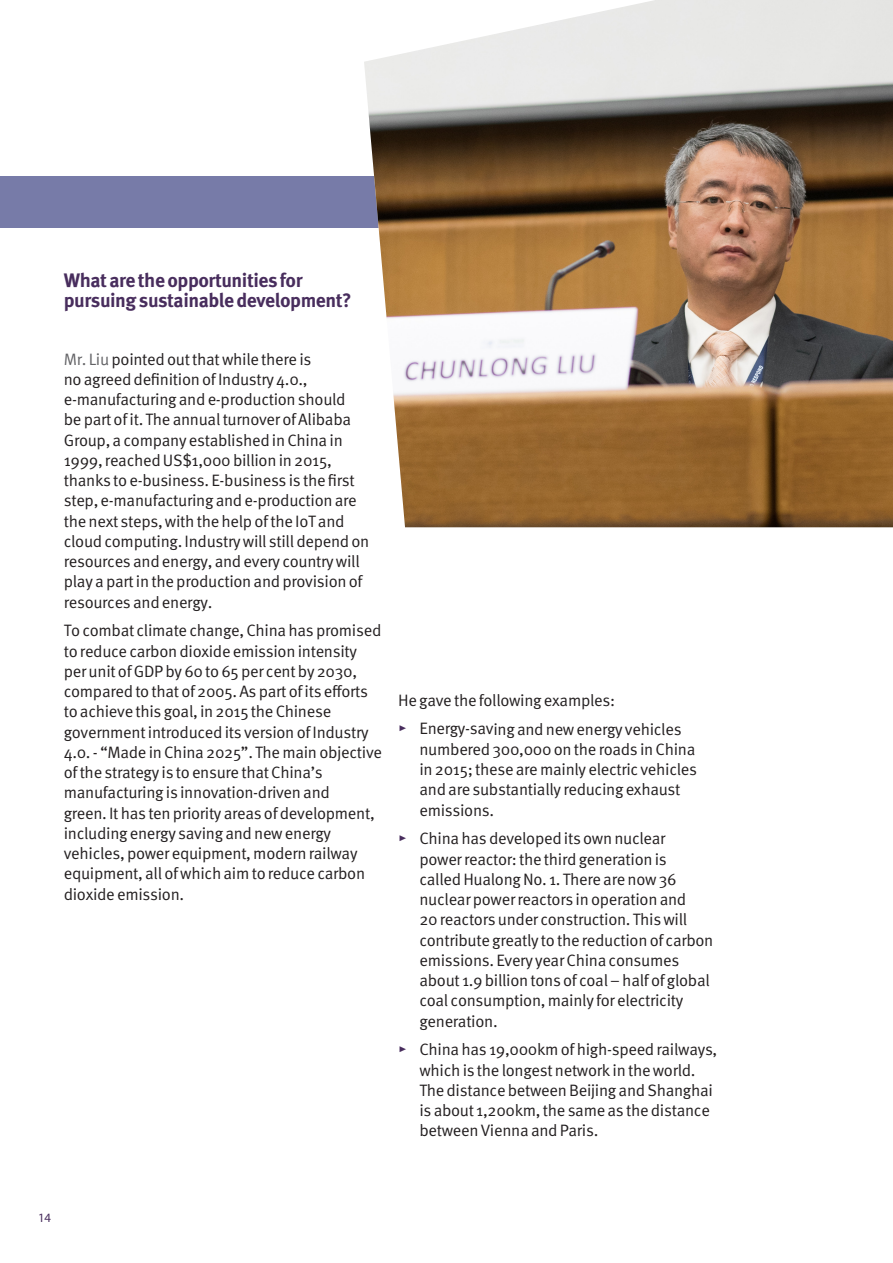
<style>
.page{position:relative;width:893px;height:1263px;background:#fff}
.page>*{position:absolute;margin:0;border:0;box-sizing:border-box;transform-origin:0 0}
.text__debated_issu{font:700 19.5px/20.2px "Meta Pro";letter-spacing:-.025em;color:#482d5d}
.text_11_13_5_Meta{font:16.5px/20.2px "Meta Pro";letter-spacing:-.02em;color:#231f20}
.t1{font:12.75px "Myriad Pro";color:#482d5d}
.s1{color:#636366}
.s2{color:#482d5d}
</style>
<div class="page">
<div style="left:0;top:176px;width:464px;height:51px;background:#777ba8"></div>
<img style="left:364px;top:0;width:529px;height:527px">
<p class="text__debated_issu" style="left:64px;top:271px;width:289px">What are the opportunities for pursuing sustainable development?</p>
<p class="text_11_13_5_Meta" style="left:64px;top:349px;width:307px"><span class="s1">Mr. Liu</span> pointed out that while there is<br>no agreed definition of Industry 4.0., e-manufacturing and e-production should<br>be part of it. The annual turnover of Alibaba Group, a company established in China in 1999, reached US$1,000 billion in 2015, thanks to e-business. E-business is the first step, e-manufacturing and e-production are the next steps, with the help of the IoT and cloud computing. Industry will still depend on resources and energy, and every country will play a part in the production and provision of resources and energy.</p>
<p class="text_11_13_5_Meta" style="left:64px;top:621px;width:320px">To combat climate change, China has promised to reduce carbon dioxide emission intensity per unit of GDP by 60 to 65 per cent by 2030, compared to that of 2005. As part of its efforts to achieve this goal, in 2015 the Chinese government introduced its version of Industry 4.0. - “Made in China 2025”. The main objective of the strategy is to ensure that China’s manufacturing is innovation-driven and<br>green. It has ten priority areas of development, including energy saving and new energy vehicles, power equipment, modern railway equipment, all of which aim to reduce carbon dioxide emission.</p>
<p class="text_11_13_5_Meta" style="left:398px;top:690px;width:218px">He gave the following examples:</p>
<p class="text_11_13_5_Meta" style="left:419px;top:719px;width:279px;text-indent:-21px"><span class="s2">▸</span> Energy-saving and new energy vehicles numbered 300,000 on the roads in China in 2015; these are mainly electric vehicles and are substantially reducing exhaust emissions.</p>
<p class="text_11_13_5_Meta" style="left:419px;top:829px;width:296px;text-indent:-21px"><span class="s2">▸</span> China has developed its own nuclear<br>power reactor: the third generation is<br>called Hualong No. 1. There are now 36 nuclear power reactors in operation and<br>20 reactors under construction. This will contribute greatly to the reduction of carbon emissions. Every year China consumes about 1.9 billion tons of coal – half of global coal consumption, mainly for electricity generation.</p>
<p class="text_11_13_5_Meta" style="left:419px;top:1040px;width:299px;text-indent:-21px"><span class="s2">▸</span> China has 19,000km of high-speed railways, which is the longest network in the world.<br>The distance between Beijing and Shanghai is about 1,200km, the same as the distance between Vienna and Paris.</p>
<p class="t1" style="left:38px;top:1210px;width:14px">14</p>
</div>
